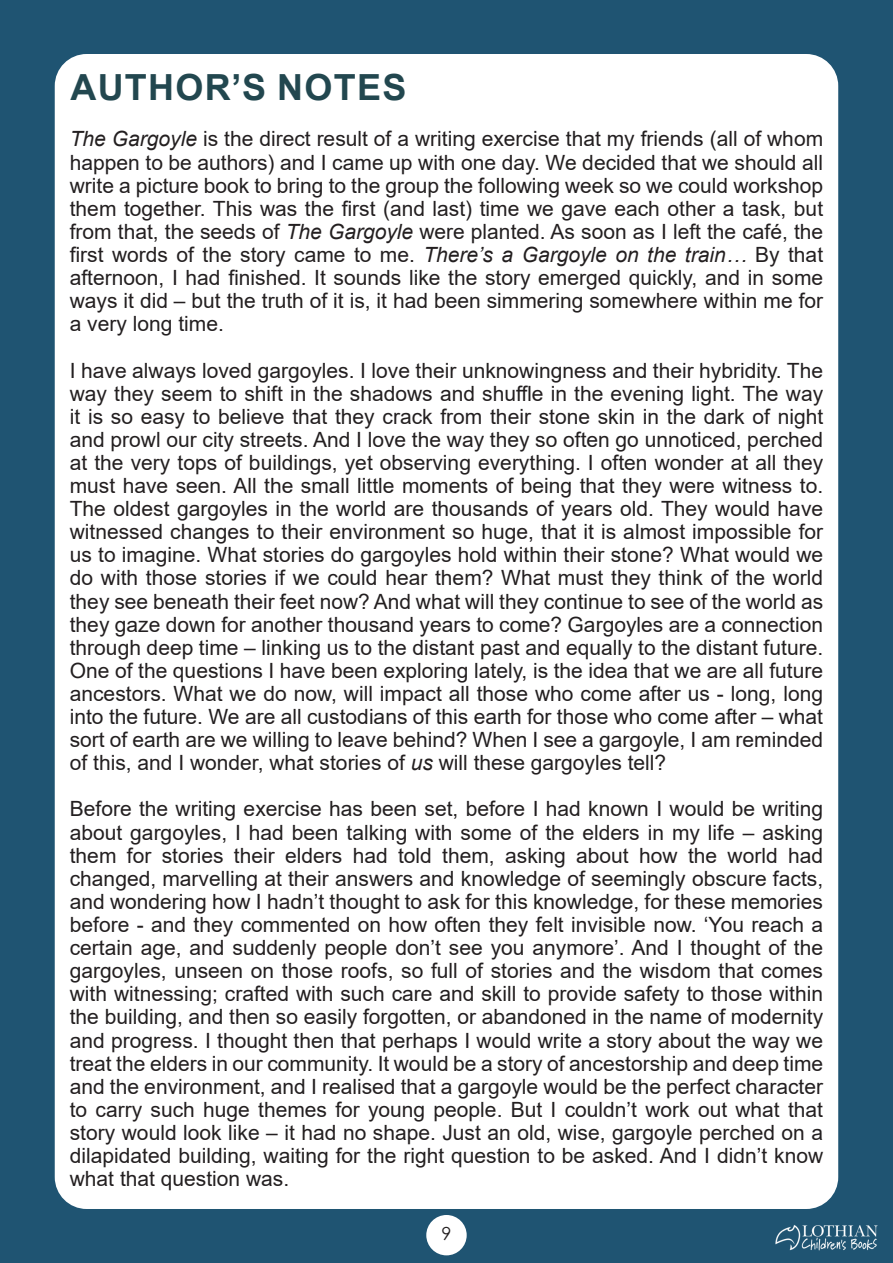
<style>
.page{position:relative;width:893px;height:1263px;background:#1f5472}
.page>*{position:absolute;margin:0;border:0;box-sizing:border-box;transform-origin:0 0}
.t1{font:700 36px "Arial";letter-spacing:.035em;color:#22474f}
.t2{font:21px/23.1px "Arial";color:#231f20;text-align:justify}
.t3{font:18px "Century Gothic";color:#231f20}
.s1{font-style:italic}
</style>
<div class="page">
<div style="left:55px;top:54px;width:783px;height:1155px;background:#fff;border-radius:32px"></div>
<div style="left:426px;top:1215px;width:41px;height:40px;background:#fff;border-radius:50%"></div>
<img style="left:774px;top:1216px;width:105px;height:45px">
<h1 class="t1" style="left:70px;top:62px;width:337px">AUTHOR’S NOTES</h1>
<p class="t2" style="left:70px;top:127px;width:755px"><span class="s1">The Gargoyle</span> is the direct result of a writing exercise that my friends (all of whom happen to be authors) and I came up with one day. We decided that we should all write a picture book to bring to the group the following week so we could workshop them together. This was the first (and last) time we gave each other a task, but from that, the seeds of <span class="s1">The Gargoyle</span> were planted. As soon as I left the café, the first words of the story came to me. <span class="s1">There’s a Gargoyle on the train…</span> By that afternoon, I had finished. It sounds like the story emerged quickly, and in some ways it did – but the truth of it is, it had been simmering somewhere within me for a very long time.</p>
<p class="t2" style="left:70px;top:358px;width:755px">I have always loved gargoyles. I love their unknowingness and their hybridity. The way they seem to shift in the shadows and shuffle in the evening light. The way it is so easy to believe that they crack from their stone skin in the dark of night and prowl our city streets. And I love the way they so often go unnoticed, perched at the very tops of buildings, yet observing everything. I often wonder at all they must have seen. All the small little moments of being that they were witness to.<br>The oldest gargoyles in the world are thousands of years old. They would have witnessed changes to their environment so huge, that it is almost impossible for us to imagine. What stories do gargoyles hold within their stone? What would we do with those stories if we could hear them? What must they think of the world they see beneath their feet now? And what will they continue to see of the world as they gaze down for another thousand years to come? Gargoyles are a connection through deep time – linking us to the distant past and equally to the distant future.<br>One of the questions I have been exploring lately, is the idea that we are all future ancestors. What we do now, will impact all those who come after us - long, long into the future. We are all custodians of this earth for those who come after – what sort of earth are we willing to leave behind? When I see a gargoyle, I am reminded of this, and I wonder, what stories of <span class="s1">us</span> will these gargoyles tell?</p>
<p class="t2" style="left:70px;top:797px;width:755px">Before the writing exercise has been set, before I had known I would be writing about gargoyles, I had been talking with some of the elders in my life – asking them for stories their elders had told them, asking about how the world had changed, marvelling at their answers and knowledge of seemingly obscure facts, and wondering how I hadn’t thought to ask for this knowledge, for these memories before - and they commented on how often they felt invisible now. ‘You reach a certain age, and suddenly people don’t see you anymore’. And I thought of the gargoyles, unseen on those roofs, so full of stories and the wisdom that comes with witnessing; crafted with such care and skill to provide safety to those within the building, and then so easily forgotten, or abandoned in the name of modernity and progress. I thought then that perhaps I would write a story about the way we treat the elders in our community. It would be a story of ancestorship and deep time and the environment, and I realised that a gargoyle would be the perfect character to carry such huge themes for young people. But I couldn’t work out what that story would look like – it had no shape. Just an old, wise, gargoyle perched on a dilapidated building, waiting for the right question to be asked. And I didn’t know what that question was.</p>
<p class="t3" style="left:441px;top:1221px;width:11px">9</p>
</div>
